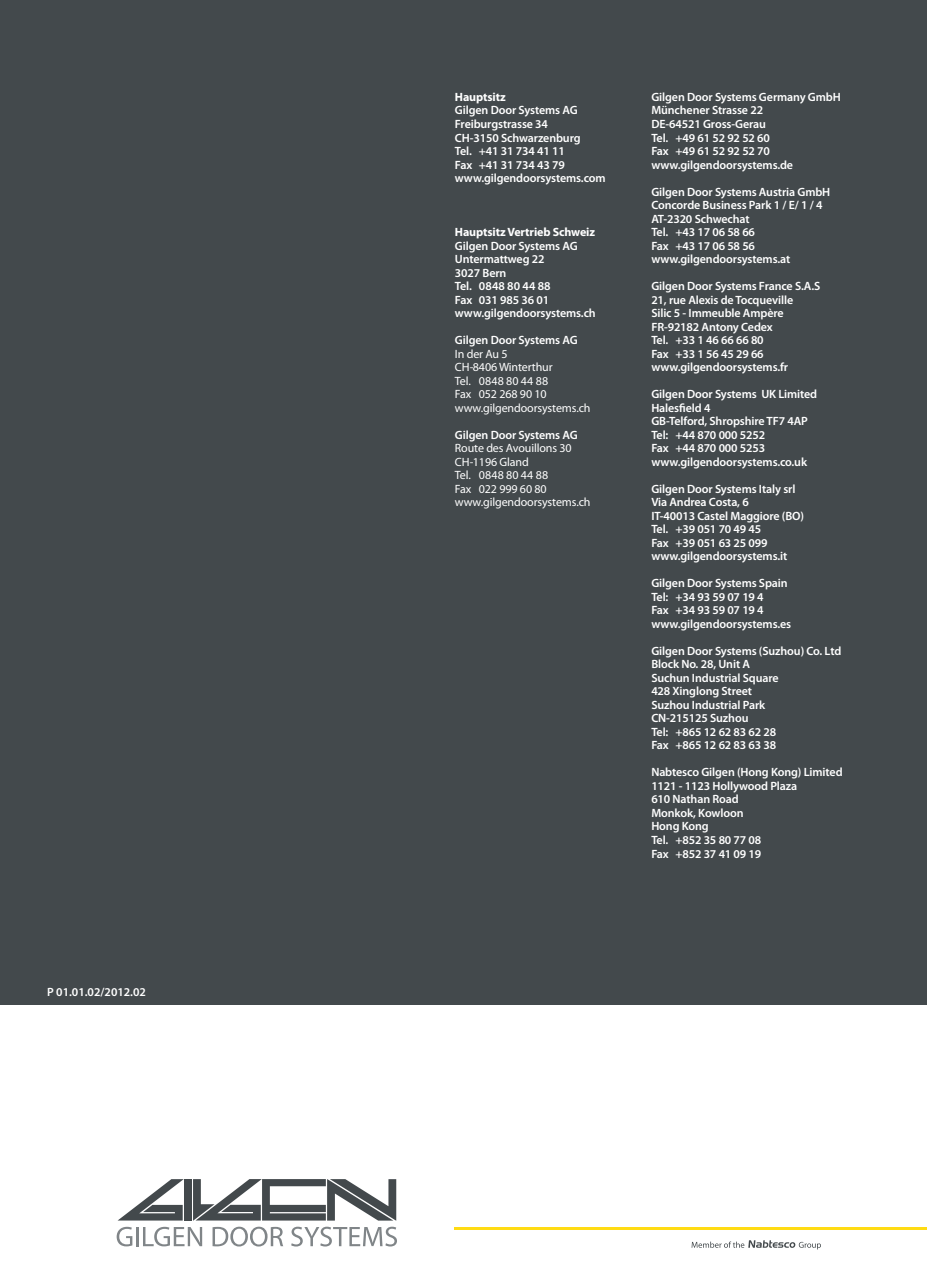
<style>
.page{position:relative;width:927px;height:1285px;background:#fff}
.page>*{position:absolute;margin:0;border:0;box-sizing:border-box;transform-origin:0 0}
.t1{font:600 12px/13.5px "Myriad Pro";letter-spacing:-.01em;color:#fff}
.t2{font:12px/13.5px "Myriad Pro";letter-spacing:-.01em;color:#fff}
.t3{font:700 12px "Myriad Pro";letter-spacing:-.01em;color:#fff}
</style>
<div class="page">
<svg style="left:118px;top:1179px;width:66px;height:41px"></svg>
<div style="left:184px;top:1178px;width:8px;height:42px;background:#43494c"></div>
<svg style="left:193px;top:1179px;width:203px;height:41px"></svg>
<svg style="left:117px;top:1226px;width:15px;height:20px"></svg>
<hr style="left:136px;top:1226px;width:3px;height:19px;background:#808588">
<svg style="left:143px;top:1226px;width:59px;height:20px"></svg>
<svg style="left:213px;top:1226px;width:70px;height:20px"></svg>
<svg style="left:291px;top:1226px;width:106px;height:20px"></svg>
<svg style="left:692px;top:1240px;width:129px;height:9px"></svg>
<div style="left:0;top:0;width:927px;height:1003px;background:#43494c"></div>
<hr style="left:455px;top:1226px;width:472px;height:3px;background:#ffdb13">
<p class="t1" style="left:47px;top:984px;width:100px">P 01.01.02/2012.02</p>
<p class="t3" style="left:455px;top:89px;width:52px">Hauptsitz</p>
<p class="t1" style="left:455px;top:103px;width:152px">Gilgen Door Systems AG<br>Freiburgstrasse 34<br>CH-3150 Schwarzenburg<br>Tel. +41 31 734 41 11<br>Fax +41 31 734 43 79 www.gilgendoorsystems.com</p>
<p class="t3" style="left:455px;top:224px;width:142px">Hauptsitz Vertrieb Schweiz</p>
<p class="t1" style="left:455px;top:238px;width:142px">Gilgen Door Systems AG<br>Untermattweg 22<br>3027 Bern<br>Tel. 0848 80 44 88<br>Fax 031 985 36 01 www.gilgendoorsystems.ch</p>
<p class="t1" style="left:455px;top:333px;width:124px">Gilgen Door Systems AG</p>
<p class="t2" style="left:455px;top:346px;width:137px">In der Au 5<br>CH-8406 Winterthur<br>Tel. 0848 80 44 88<br>Fax 052 268 90 10 www.gilgendoorsystems.ch</p>
<p class="t1" style="left:455px;top:427px;width:124px">Gilgen Door Systems AG</p>
<p class="t2" style="left:455px;top:441px;width:137px">Route des Avouillons 30<br>CH-1196 Gland<br>Tel. 0848 80 44 88<br>Fax 022 999 60 80 www.gilgendoorsystems.ch</p>
<p class="t1" style="left:651px;top:90px;width:191px">Gilgen Door Systems Germany GmbH<br>Münchener Strasse 22<br>DE-64521 Gross-Gerau<br>Tel. +49 61 52 92 52 60<br>Fax +49 61 52 92 52 70 www.gilgendoorsystems.de</p>
<p class="t1" style="left:651px;top:184px;width:181px">Gilgen Door Systems Austria GmbH<br>Concorde Business Park 1 / E/ 1 / 4<br>AT-2320 Schwechat<br>Tel. +43 17 06 58 66<br>Fax +43 17 06 58 56 www.gilgendoorsystems.at</p>
<p class="t1" style="left:651px;top:279px;width:170px">Gilgen Door Systems France S.A.S<br>21, rue Alexis de Tocqueville<br>Silic 5 - Immeuble Ampère<br>FR-92182 Antony Cedex<br>Tel. +33 1 46 66 66 80<br>Fax +33 1 56 45 29 66 www.gilgendoorsystems.fr</p>
<p class="t1" style="left:651px;top:387px;width:167px">Gilgen Door Systems UK Limited<br>Halesfield 4<br>GB-Telford, Shropshire TF7 4AP<br>Tel: +44 870 000 5252<br>Fax +44 870 000 5253 www.gilgendoorsystems.co.uk</p>
<p class="t1" style="left:651px;top:481px;width:154px">Gilgen Door Systems Italy srl<br>Via Andrea Costa, 6<br>IT-40013 Castel Maggiore (BO)<br>Tel. +39 051 70 49 45<br>Fax +39 051 63 25 099 www.gilgendoorsystems.it</p>
<p class="t1" style="left:651px;top:576px;width:141px">Gilgen Door Systems Spain<br>Tel: +34 93 59 07 19 4<br>Fax +34 93 59 07 19 4 www.gilgendoorsystems.es</p>
<p class="t1" style="left:651px;top:643px;width:192px">Gilgen Door Systems (Suzhou) Co. Ltd<br>Block No. 28, Unit A<br>Suchun Industrial Square<br>428 Xinglong Street<br>Suzhou Industrial Park<br>CN-215125 Suzhou<br>Tel: +865 12 62 83 62 28<br>Fax +865 12 62 83 63 38</p>
<p class="t1" style="left:651px;top:765px;width:193px">Nabtesco Gilgen (Hong Kong) Limited<br>1121 - 1123 Hollywood Plaza<br>610 Nathan Road<br>Monkok, Kowloon<br>Hong Kong<br>Tel. +852 35 80 77 08<br>Fax +852 37 41 09 19</p>
</div>
